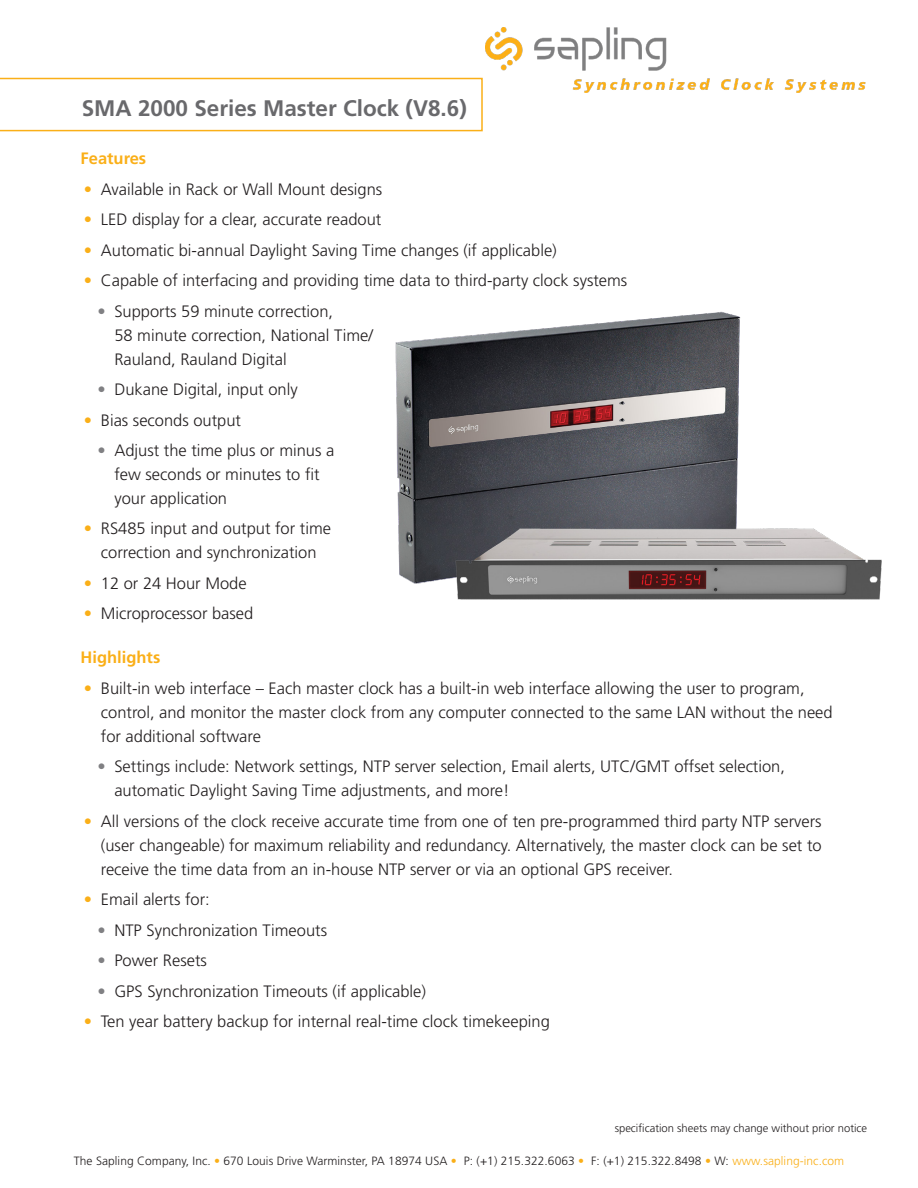
<style>
.page{position:relative;width:918px;height:1188px;background:#fff}
.page>*{position:absolute;margin:0;border:0;box-sizing:border-box;transform-origin:0 0}
.Heading{font:700 22.5px "Frutiger LT Std";color:#69696c}
.t1{font:300 16.5px/24px "Frutiger LT Std";color:#231f20}
.Heading_2{font:700 16.5px "Frutiger LT Std";color:#faaf18}
.t2{font:300 16.5px "Frutiger LT Std";color:#faaf18}
.t3{font:300 16.5px "Frutiger LT Std";color:#808083}
.t4{font:300 12px "Frutiger LT Std";letter-spacing:.005em;color:#231f20}
.Note{font:300 11.25px "Frutiger LT Std";color:#231f20}
.s1{color:#faaf18}
</style>
<div class="page">
<img style="left:485px;top:27px;width:381px;height:65px">
<svg style="left:0;top:78px;width:483px;height:53px"></svg>
<img style="left:395px;top:311px;width:487px;height:289px">
<p class="Heading" style="left:82px;top:94px;width:387px">SMA 2000 Series Master Clock (V8.6(</p>
<p class="Heading_2" style="left:81px;top:149px;width:67px">Features</p>
<p class="t1" style="left:101px;top:177px;width:283px">Available in Rack or Wall Mount designs</p>
<p class="t2" style="left:84px;top:180px;width:10px">•</p>
<p class="t2" style="left:84px;top:210px;width:10px">•</p>
<p class="t1" style="left:101px;top:208px;width:282px">LED display for a clear, accurate readout</p>
<p class="t2" style="left:84px;top:241px;width:10px">•</p>
<p class="t1" style="left:101px;top:238px;width:458px">Automatic bi-annual Daylight Saving Time changes (if applicable(</p>
<p class="t2" style="left:84px;top:271px;width:10px">•</p>
<p class="t1" style="left:101px;top:269px;width:528px">Capable of interfacing and providing time data to third-party clock systems</p>
<p class="t3" style="left:97px;top:302px;width:10px">•</p>
<p class="t1" style="left:114px;top:299px;width:220px">Supports 59 minute correction,</p>
<p class="t1" style="left:114px;top:323px;width:260px">58 minute correction, National Time/<br>Rauland, Rauland Digital</p>
<p class="t1" style="left:114px;top:378px;width:185px">Dukane Digital, input only</p>
<p class="t3" style="left:97px;top:380px;width:10px">•</p>
<p class="t1" style="left:101px;top:408px;width:142px">Bias seconds output</p>
<p class="t2" style="left:84px;top:410px;width:10px">•</p>
<p class="t3" style="left:97px;top:441px;width:10px">•</p>
<p class="t1" style="left:114px;top:439px;width:222px">Adjust the time plus or minus a</p>
<p class="t2" style="left:84px;top:519px;width:10px">•</p>
<p class="t2" style="left:84px;top:574px;width:10px">•</p>
<p class="t1" style="left:114px;top:463px;width:207px">few seconds or minutes to fit your application</p>
<p class="t1" style="left:101px;top:517px;width:232px">RS485 input and output for time</p>
<p class="t1" style="left:101px;top:541px;width:217px">correction and synchronization</p>
<p class="t1" style="left:101px;top:572px;width:147px">12 or 24 Hour Mode</p>
<p class="t1" style="left:101px;top:602px;width:154px">Microprocessor based</p>
<p class="t2" style="left:84px;top:604px;width:10px">•</p>
<p class="Heading_2" style="left:81px;top:648px;width:81px">Highlights</p>
<p class="t1" style="left:101px;top:676px;width:705px">Built i n- web interface – Each master clock has a built i n- web interface allowing the user to program,</p>
<p class="t2" style="left:84px;top:679px;width:10px">•</p>
<p class="t1" style="left:101px;top:700px;width:733px">control, and monitor the master clock from any computer connected to the same LAN without the need for additional software</p>
<p class="t1" style="left:114px;top:755px;width:672px">Settings include: Network settings, NTP server selection, Email alerts, UTC/GMT offset selection,</p>
<p class="t3" style="left:97px;top:757px;width:10px">•</p>
<p class="t2" style="left:84px;top:812px;width:10px">•</p>
<p class="t2" style="left:84px;top:890px;width:10px">•</p>
<p class="t1" style="left:114px;top:779px;width:397px">automatic Daylight Saving Time adjustments, and more!</p>
<p class="t1" style="left:101px;top:809px;width:722px">All versions of the clock receive accurate time from one of ten pre-programmed third party NTP servers</p>
<p class="t1" style="left:101px;top:833px;width:722px">(user changeable) for maximum reliability and redundancy. Alternatively, the master clock can be set to receive the time data from an in-house NTP server or via an optional GPS receiver.</p>
<p class="t1" style="left:101px;top:888px;width:111px">Email alerts for:</p>
<p class="t3" style="left:97px;top:921px;width:10px">•</p>
<p class="t3" style="left:97px;top:951px;width:10px">•</p>
<p class="t1" style="left:114px;top:918px;width:214px">NTP Synchronization Timeouts</p>
<p class="t1" style="left:114px;top:949px;width:94px">Power Resets</p>
<p class="t1" style="left:114px;top:979px;width:313px">GPS Synchronization Timeouts (if applicable(</p>
<p class="t3" style="left:97px;top:982px;width:10px">•</p>
<p class="t1" style="left:101px;top:1010px;width:451px">Ten year battery backup for internal real-time clock timekeeping</p>
<p class="t2" style="left:84px;top:1012px;width:10px">•</p>
<p class="Note" style="left:615px;top:1121px;width:254px">specification sheets may change without prior notice</p>
<p class="t4" style="left:74px;top:1154px;width:385px">The Sapling Company, Inc. <span class="s1">•</span> 670 Louis Drive Warminster, PA 18974 USA <span class="s1">•</span></p>
<p class="t4" style="left:464px;top:1154px;width:122px">(:P +1) 215.322.6063 <span class="s1">•</span></p>
<p class="t4" style="left:591px;top:1154px;width:255px">(:F +1) 215.322.8498 <span class="s1">•</span> W: <span class="s1">www.sapling-inc.com</span></p>
</div>
